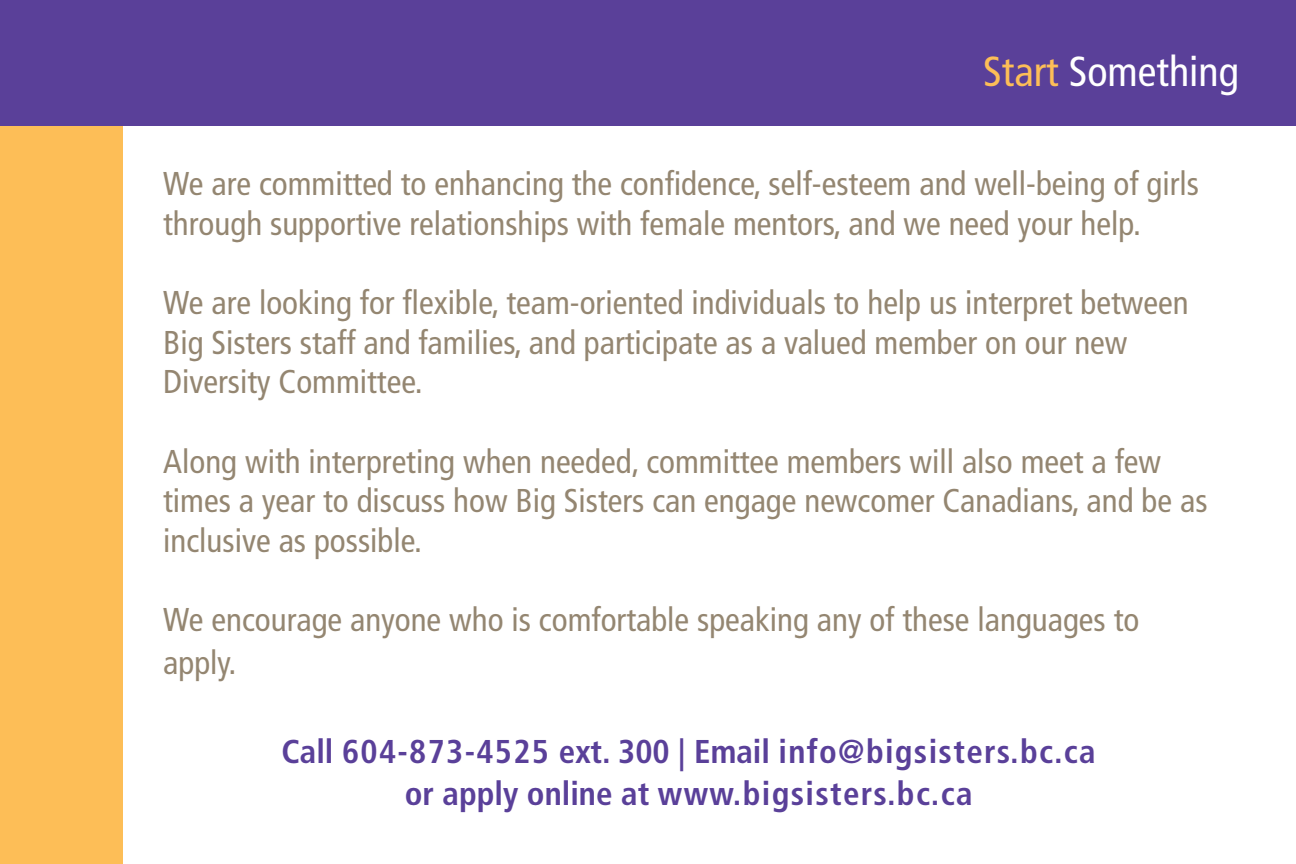
<style>
.page{position:relative;width:1296px;height:864px;background:#fff}
.page>*{position:absolute;margin:0;border:0;box-sizing:border-box;transform-origin:0 0}
.t1{font:condensed 42px "Frutiger LT Std";color:#fff}
.t2{font:condensed 33px/39.6px "Frutiger LT Std";color:#948671}
.t3{font:700 condensed 33px "Frutiger LT Std";letter-spacing:.04em;color:#5a4099}
.s1{color:#fdbe57}
</style>
<div class="page">
<div style="left:0;top:118px;width:122px;height:746px;background:#fdbe57"></div>
<div style="left:0;top:0;width:1296px;height:125px;background:#5a4099"></div>
<p class="t1" style="left:983px;top:46px;width:257px"><span class="s1">Start</span> Something</p>
<p class="t2" style="left:163px;top:164px;width:1037px">We are committed to enhancing the confidence, self-esteem and well-being of girls through supportive relationships with female mentors, and we need your help.</p>
<p class="t2" style="left:163px;top:283px;width:1027px">We are looking for flexible, team-oriented individuals to help us interpret between<br>Big Sisters staff and families, and participate as a valued member on our new<br>Diversity Committee.</p>
<p class="t2" style="left:163px;top:442px;width:1046px">Along with interpreting when needed, committee members will also meet a few times a year to discuss how Big Sisters can engage newcomer Canadians, and be as inclusive as possible.</p>
<p class="t2" style="left:163px;top:598px;width:978px;line-height:43.2px">We encourage anyone who is comfortable speaking any of these languages to apply.</p>
<p class="t3" style="left:281px;top:732px;width:816px">Call 604-873-4525 ext. 300 | Email info@bigsisters.bc.ca</p>
<p class="t3" style="left:405px;top:774px;width:569px">or apply online at www.bigsisters.bc.ca</p>
</div>
